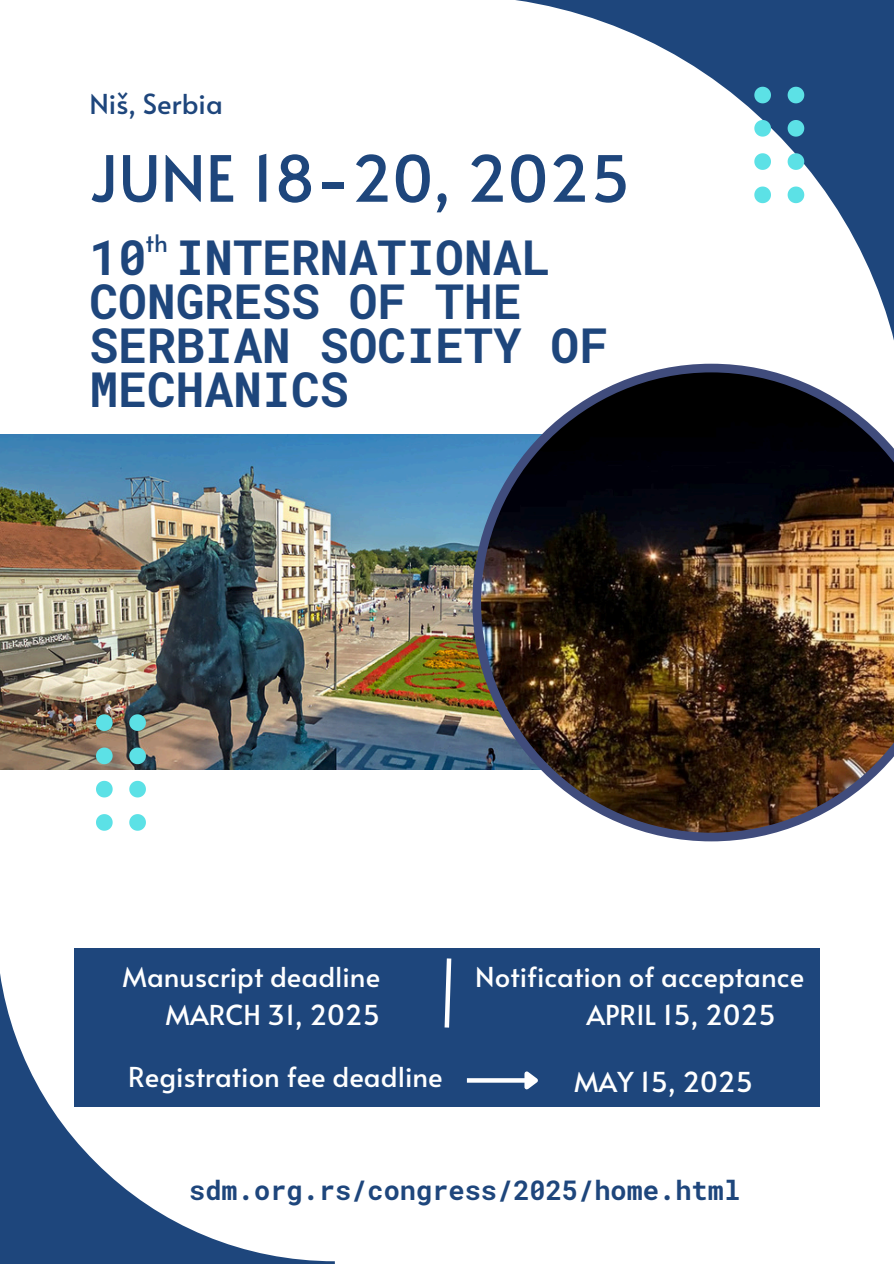
<style>
.page{position:relative;width:894px;height:1264px;background:#fff}
.page>*{position:absolute;margin:0;border:0;box-sizing:border-box;transform-origin:0 0}
.t1{font:63.45px "Alata";color:#1e467c}
.t2{font:700 48px/43.8px "Roboto Mono";color:#1e467c}
.t3{font:27.45px "Alata";color:#fff}
.t4{font:27.45px "Alata";color:#1e467c}
.t5{font:700 27px "Roboto Mono";color:#1e467c}
.t6{font:24px "Alata";color:#1e467c}
</style>
<div class="page">
<img style="left:0;top:434px;width:472px;height:336px">
<img style="left:472px;top:456px;width:421px;height:385px">
<svg style="left:446px;top:0;width:447px;height:456px"></svg>
<svg style="left:0;top:973px;width:335px;height:290px"></svg>
<div style="left:74px;top:948px;width:745px;height:158px;background:#1e467c"></div>
<svg style="left:444px;top:958px;width:8px;height:70px"></svg>
<svg style="left:754px;top:87px;width:16px;height:16px"></svg>
<svg style="left:754px;top:120px;width:16px;height:17px"></svg>
<svg style="left:754px;top:153px;width:16px;height:17px"></svg>
<svg style="left:754px;top:186px;width:16px;height:17px"></svg>
<svg style="left:787px;top:87px;width:16px;height:16px"></svg>
<svg style="left:787px;top:120px;width:16px;height:17px"></svg>
<svg style="left:787px;top:153px;width:16px;height:17px"></svg>
<svg style="left:787px;top:186px;width:16px;height:17px"></svg>
<svg style="left:96px;top:714px;width:17px;height:17px"></svg>
<svg style="left:96px;top:747px;width:17px;height:17px"></svg>
<svg style="left:96px;top:780px;width:17px;height:17px"></svg>
<svg style="left:96px;top:814px;width:17px;height:16px"></svg>
<svg style="left:129px;top:714px;width:17px;height:17px"></svg>
<svg style="left:129px;top:747px;width:17px;height:17px"></svg>
<svg style="left:129px;top:780px;width:17px;height:17px"></svg>
<svg style="left:129px;top:814px;width:17px;height:16px"></svg>
<svg style="left:467px;top:1078px;width:53px;height:4px"></svg>
<svg style="left:520px;top:1071px;width:18px;height:19px"></svg>
<h2 class="t4" style="left:89px;top:83px;width:135px">Niš, Serbia</h2>
<h1 class="t1" style="left:89px;top:132px;width:542px">JUNE 18-20, 2025</h1>
<h3 class="t6" style="left:146px;top:225px;width:24px">th</h3>
<h5 class="t2" style="left:89px;top:235px;width:520px">10 INTERNATIONAL<br>CONGRESS OF THE<br>SERBIAN SOCIETY OF<br>MECHANICS</h5>
<p class="t3" style="left:122px;top:957px;width:259px">Manuscript deadline</p>
<p class="t3" style="left:165px;top:994px;width:216px">MARCH 31, 2025</p>
<p class="t3" style="left:475px;top:957px;width:330px">Notification of acceptance</p>
<p class="t3" style="left:586px;top:994px;width:191px">APRIL 15, 2025</p>
<p class="t3" style="left:128px;top:1057px;width:316px">Registration fee deadline</p>
<h5 class="t3" style="left:574px;top:1061px;width:181px">MAY 15, 2025</h5>
<p class="t5" style="left:189px;top:1172px;width:552px">sdm.org.rs/congress/2025/home.html</p>
</div>
